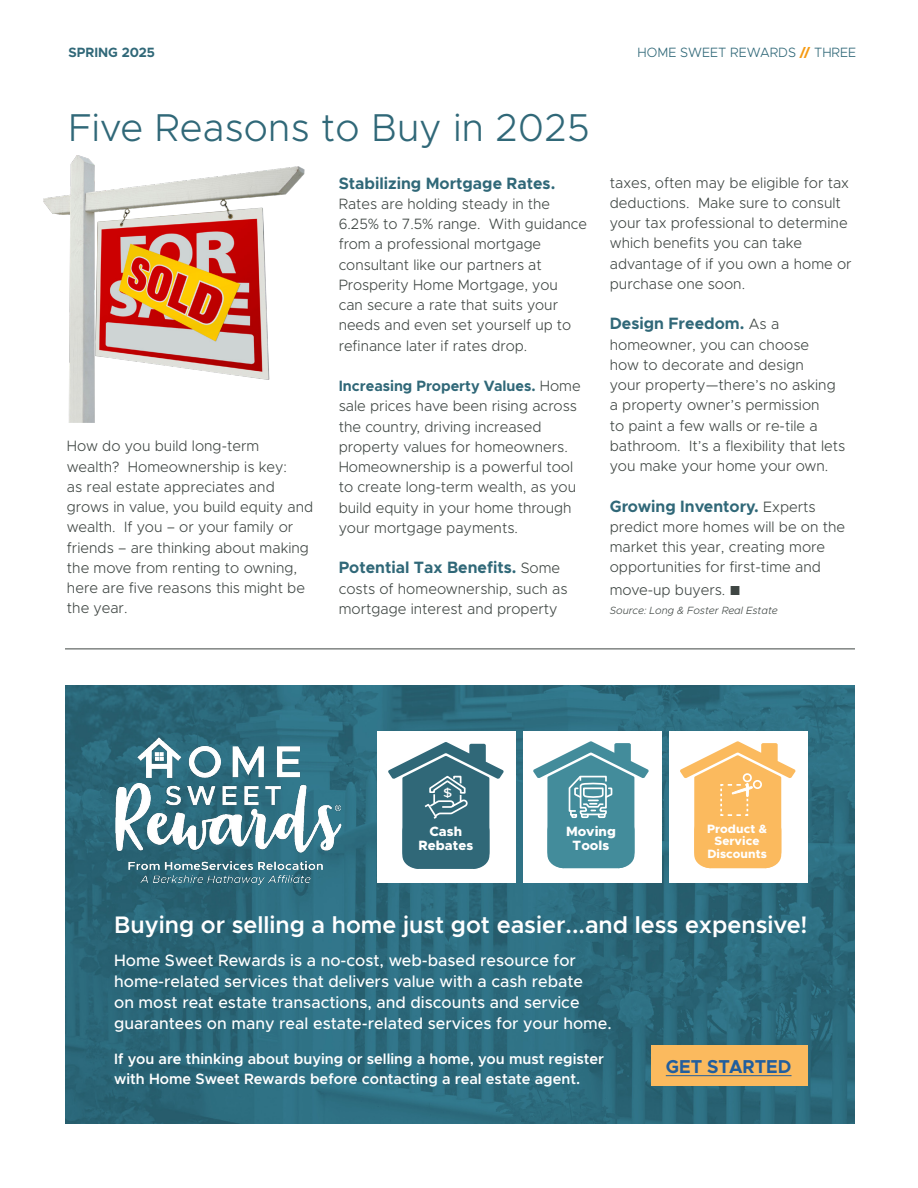
<style>
.page{position:relative;width:918px;height:1188px;background:#fff}
.page>*{position:absolute;margin:0;border:0;box-sizing:border-box;transform-origin:0 0}
.t1{font:300 39px "Metropolis";letter-spacing:.005em;color:#306878}
.t2{font:600 24px "Metropolis";color:#fff}
.t3{font:700 18.75px "Metropolis";color:#215e9e;scale:.96 1}
.t4{font:500 16.5px/21px "Metropolis";color:#fff}
.t5{font:700 16.5px "Metropolis";color:#306878}
.t6{font:300 15px/20.2px "Metropolis";color:#3f4643}
.t7{font:300 15px/20.2px "Metropolis";color:#3f4643;scale:.96 1}
.t8{font:600 15px/19.5px "Metropolis";color:#fff}
.t9{font:300 13.5px "Metropolis";color:#306878}
.t10{font:800 13.5px/14.1px "Metropolis";letter-spacing:.005em;color:#fff;text-align:center}
.t11{font:700 13.5px "Metropolis";color:#306878}
.t12{font:500 12.3px "Metropolis";color:#fff;scale:1.2 1}
.t13{font:800 12.15px/12.6px "Metropolis";letter-spacing:.005em;color:#fff;text-align:center}
.t14{font:italic 300 10.5px "Metropolis";color:#3f4643}
.s1{font-weight:700;color:#f69a11}
.s2{font-weight:700;color:#306878}
.s3{font-weight:300;font-size:15px;color:#3f4643}
.s4{font-family:"Arial";font-weight:400;font-size:19.5px}
</style>
<div class="page">
<hr style="left:65px;top:649px;width:790px;height:1px;background:#3f4643">
<img style="left:43px;top:155px;width:262px;height:267px">
<img style="left:65px;top:685px;width:790px;height:438px">
<div style="left:669px;top:731px;width:139px;height:151px;background:#fff"></div>
<div style="left:523px;top:732px;width:139px;height:151px;background:#fff"></div>
<div style="left:377px;top:731px;width:138px;height:151px;background:#fff"></div>
<img style="left:102px;top:734px;width:250px;height:156px">
<svg style="left:533px;top:741px;width:116px;height:127px"></svg>
<svg style="left:388px;top:742px;width:116px;height:127px"></svg>
<svg style="left:680px;top:741px;width:116px;height:127px"></svg>
<div style="left:743px;top:773px;width:9px;height:9px;border:2px solid #fff;border-radius:50%"></div>
<div style="left:753px;top:780px;width:9px;height:9px;border:2px solid #fff;border-radius:50%"></div>
<div style="left:651px;top:1045px;width:156px;height:41px;background:#fbba5e"></div>
<hr style="left:666px;top:1075px;width:126px;height:1px;background:#215e9e">
<p class="t11" style="left:69px;top:44px;width:88px">SPRING 2025</p>
<p class="t9" style="left:638px;top:44px;width:220px">HOME SWEET REWARDS <span class="s1">//</span> THREE</p>
<h1 class="t1" style="left:69px;top:104px;width:523px">Five Reasons to Buy in 2025</h1>
<p class="t6" style="left:67px;top:436px;width:248px">How do you build long-term wealth? Homeownership is key:<br>as real estate appreciates and grows in value, you build equity and wealth. If you – or your family or friends – are thinking about making the move from renting to owning, here are five reasons this might be the year.</p>
<p class="t5" style="left:339px;top:173px;width:218px">Stabilizing Mortgage Rates.</p>
<p class="t7" style="left:339px;top:194px;width:260px">Rates are holding steady in the<br>6.25% to 7.5% range. With guidance from a professional mortgage consultant like our partners at<br>Prosperity Home Mortgage, you<br>can secure a rate that suits your needs and even set yourself up to refinance later if rates drop.</p>
<p class="t6" style="left:339px;top:376px;width:244px"><span class="s2">Increasing Property Values.</span> Home sale prices have been rising across the country, driving increased property values for homeowners.<br>Homeownership is a powerful tool to create long-term wealth, as you build equity in your home through your mortgage payments.</p>
<p class="t5" style="left:339px;top:557px;width:223px">Potential Tax Benefits. <span class="s3">Some</span></p>
<p class="t6" style="left:339px;top:578px;width:230px">costs of homeownership, such as mortgage interest and property</p>
<p class="t6" style="left:610px;top:172px;width:243px">taxes, often may be eligible for tax deductions. Make sure to consult your tax professional to determine which benefits you can take advantage of if you own a home or purchase one soon.</p>
<p class="t5" style="left:610px;top:313px;width:171px">Design Freedom. <span class="s3">As a</span></p>
<p class="t6" style="left:610px;top:334px;width:237px">homeowner, you can choose<br>how to decorate and design<br>your property—there’s no asking a property owner’s permission<br>to paint a few walls or re-tile a bathroom. It’s a flexibility that lets you make your home your own.</p>
<p class="t5" style="left:610px;top:495px;width:207px">Growing Inventory. <span class="s3">Experts</span></p>
<p class="t6" style="left:610px;top:516px;width:237px">predict more homes will be on the market this year, creating more opportunities for first-time and</p>
<p class="t6" style="left:610px;top:579px;width:133px">move-up buyers. <span class="s4">■</span></p>
<p class="t14" style="left:610px;top:604px;width:170px">Source: Long &amp; Foster Real Estate</p>
<p class="t12" style="left:443px;top:785px;width:9px">$</p>
<p class="t10" style="left:418px;top:825px;width:56px">Cash<br>Rebates</p>
<p class="t10" style="left:566px;top:825px;width:51px">Moving<br>Tools</p>
<p class="t13" style="left:707px;top:822px;width:61px">Product &amp;<br>Service<br>Discounts</p>
<h2 class="t2" style="left:114px;top:910px;width:695px">Buying or selling a home just got easier...and less expensive!</h2>
<p class="t4" style="left:114px;top:950px;width:499px">Home Sweet Rewards is a no-cost, web-based resource for home-related services that delivers value with a cash rebate<br>on most reat estate transactions, and discounts and service guarantees on many real estate-related services for your home.</p>
<p class="t8" style="left:114px;top:1049px;width:492px">If you are thinking about buying or selling a home, you must register with Home Sweet Rewards before contacting a real estate agent.</p>
<p class="t3" style="left:666px;top:1055px;width:132px">GET STARTED</p>
</div>
